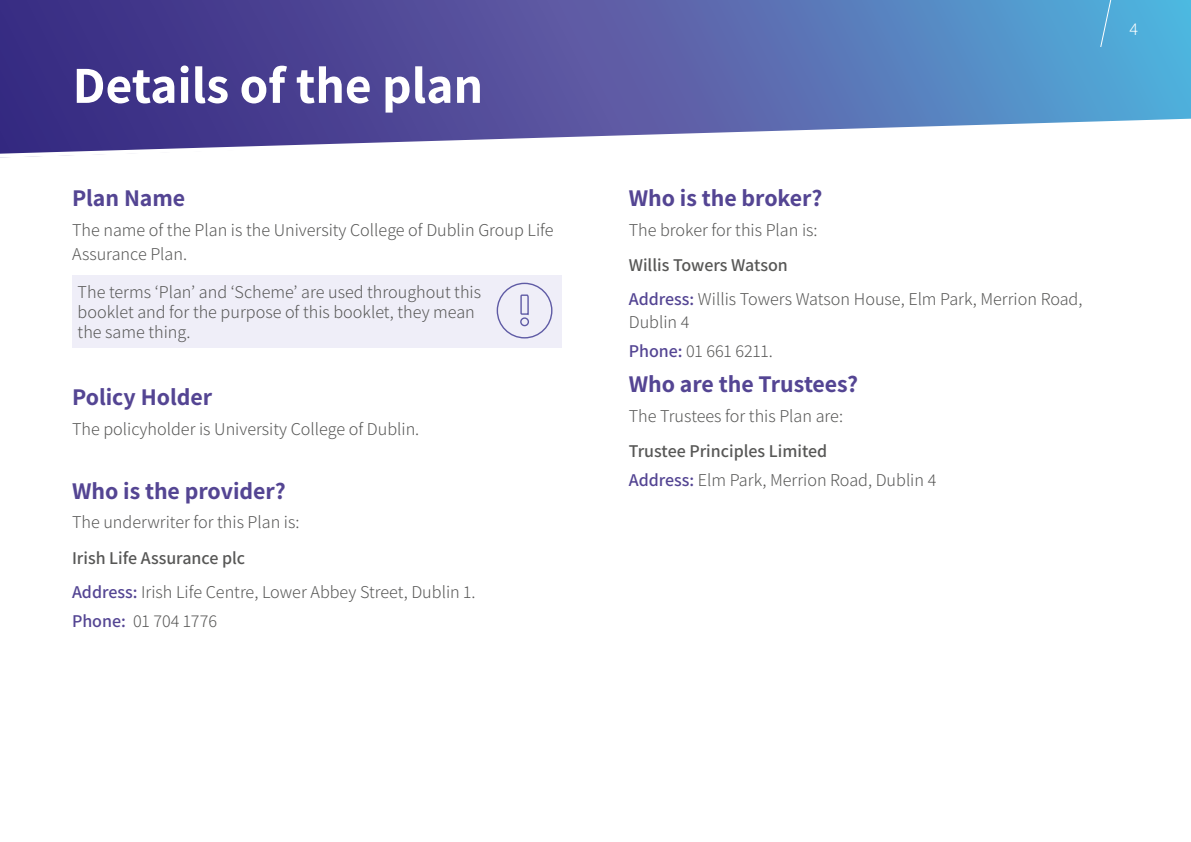
<style>
.page{position:relative;width:1191px;height:842px;background:#fff}
.page>*{position:absolute;margin:0;border:0;box-sizing:border-box;transform-origin:0 0}
.t1{font:700 52px "Assistant";color:#fff}
.t2{font:700 24px "Assistant";color:#544593}
.t3{font:300 18px/34.4px "Assistant";color:#575756}
.t4{font:300 18px "Assistant";color:#fff}
.s1{font-weight:600}
.s2{font-weight:600;color:#544593}
</style>
<div class="page">
<svg style="left:0;top:0;width:1191px;height:115px;background:#5061a8"></svg>
<svg style="left:1099px;top:0;width:16px;height:48px"></svg>
<svg style="left:0;top:115px;width:1191px;height:43px"></svg>
<div style="left:72px;top:275px;width:489px;height:73px;background:#efeef8"></div>
<svg style="left:496px;top:282px;width:57px;height:57px"></svg>
<h1 class="t1" style="left:73px;top:50px;width:412px">Details of the plan</h1>
<h2 class="t2" style="left:72px;top:181px;width:115px">Plan Name</h2>
<p class="t3" style="left:72px;top:217px;width:483px;line-height:24px">The name of the Plan is the University College of Dublin Group Life<br>Assurance Plan.</p>
<p class="t3" style="left:78px;top:281px;width:405px;line-height:20px">The terms ‘Plan’ and ‘Scheme’ are used throughout this booklet and for the purpose of this booklet, they mean the same thing.</p>
<h2 class="t2" style="left:72px;top:381px;width:142px">Policy Holder</h2>
<p class="t3" style="left:72px;top:411px;width:349px">The policyholder is University College of Dublin.</p>
<h2 class="t2" style="left:72px;top:474px;width:215px">Who is the provider?</h2>
<p class="t3" style="left:72px;top:504px;width:229px">The underwriter for this Plan is:</p>
<p class="t3" style="left:72px;top:540px;width:405px"><span class="s1">Irish Life Assurance plc<br></span><span class="s2">Address:</span> Irish Life Centre, Lower Abbey Street, Dublin 1.</p>
<p class="t3" style="left:72px;top:603px;width:146px"><span class="s2">Phone:</span> 01 704 1776</p>
<p class="t4" style="left:1129px;top:17px;width:10px">4</p>
<h2 class="t2" style="left:629px;top:181px;width:195px">Who is the broker?</h2>
<p class="t3" style="left:629px;top:211px;width:190px">The broker for this Plan is:</p>
<p class="t3" style="left:629px;top:247px;width:455px"><span class="s1">Willis Towers Watson<br></span><span class="s2">Address:</span> Willis Towers Watson House, Elm Park, Merrion Road,</p>
<p class="t3" style="left:629px;top:307px;width:145px;line-height:28.6px">Dublin 4<br><span class="s2">Phone:</span> 01 661 6211.</p>
<h2 class="t2" style="left:629px;top:367px;width:231px">Who are the Trustees?</h2>
<p class="t3" style="left:629px;top:397px;width:216px">The Trustees for this Plan are:</p>
<p class="t3" style="left:629px;top:436px;width:309px;line-height:28.6px"><span class="s1">Trustee Principles Limited<br></span><span class="s2">Address:</span> Elm Park, Merrion Road, Dublin 4</p>
</div>
